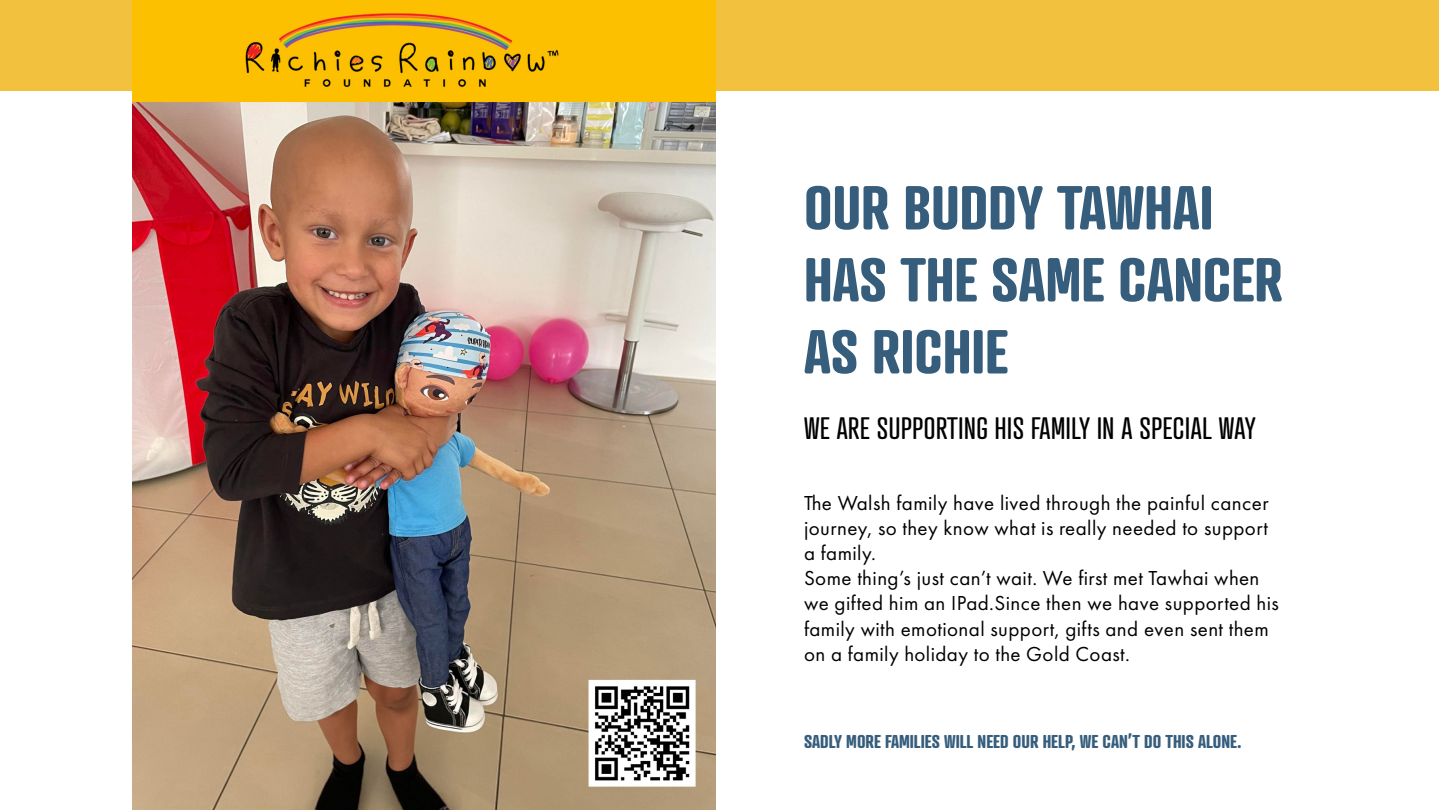
<style>
.page{position:relative;width:1440px;height:810px;background:#fff}
.page>*{position:absolute;margin:0;border:0;box-sizing:border-box;transform-origin:0 0}
.Heading{font:700 60px/72px "Atrament";color:#365e7c}
.Sub_Heading{font:30px "Atrament";letter-spacing:.02em;color:#000}
.Paragraph_1{font:21px/25.2px "Futura PT";letter-spacing:.02em;color:#000}
.Heading-2{font:700 18px "Atrament";color:#365e7c}
</style>
<div class="page">
<div style="left:0;top:0;width:1439px;height:91px;background:#f2c13e"></div>
<img style="left:132px;top:0;width:584px;height:810px">
<p class="Heading" style="left:804px;top:170px;width:480px">OUR BUDDY TAWHAI<br>HAS THE SAME CANCER<br>AS RICHIE</p>
<p class="Sub_Heading" style="left:804px;top:410px;width:453px">WE ARE SUPPORTING HIS FAMILY IN A SPECIAL WAY</p>
<p class="Paragraph_1" style="left:804px;top:490px;width:477px">The Walsh family have lived through the painful cancer journey, so they know what is really needed to support a family.<br>Some thing’s just can’t wait. We first met Tawhai when we gifted him an IPad.Since then we have supported his family with emotional support, gifts and even sent them on a family holiday to the Gold Coast.</p>
<p class="Heading-2" style="left:804px;top:730px;width:439px">SADLY MORE FAMILIES WILL NEED OUR HELP, WE CAN’T DO THIS ALONE.</p>
</div>
